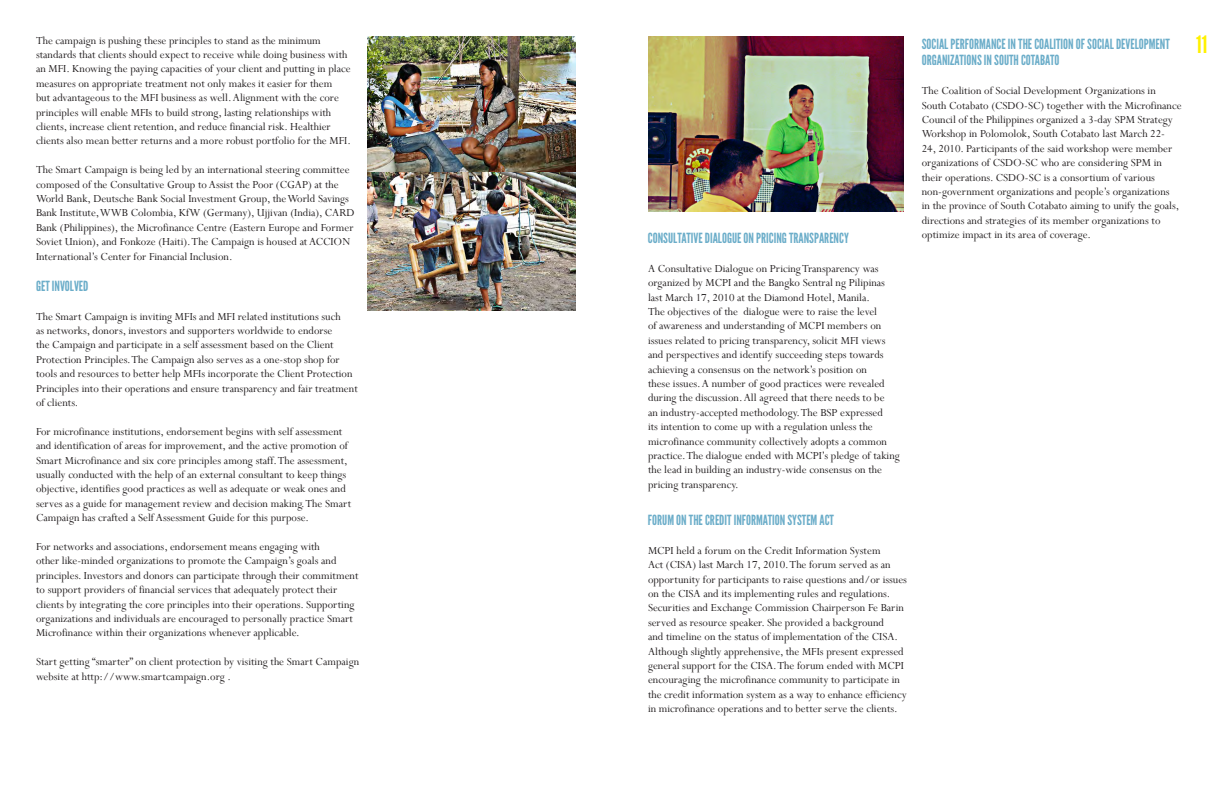
<style>
.page{position:relative;width:1224px;height:792px;background:#fff}
.page>*{position:absolute;margin:0;border:0;box-sizing:border-box;transform-origin:0 0}
.t1{font:24px "League Gothic";color:#fff101}
.t2{font:14px/16.8px "League Gothic";color:#6badc9}
.t3{font:12px/14.4px "Perpetua";color:#231f20}
</style>
<div class="page">
<img style="left:367px;top:36px;width:209px;height:139px">
<img style="left:367px;top:172px;width:208px;height:138px">
<img style="left:648px;top:36px;width:255px;height:175px">
<p class="t3" style="left:36px;top:33px;width:316px">The campaign is pushing these principles to stand as the minimum standards that clients should expect to receive while doing business with an MFI. Knowing the paying capacities of your client and putting in place measures on appropriate treatment not only makes it easier for them<br>but advantageous to the MFI business as well. Alignment with the core principles will enable MFIs to build strong, lasting relationships with clients, increase client retention, and reduce financial risk. Healthier clients also mean better returns and a more robust portfolio for the MFI.</p>
<p class="t3" style="left:36px;top:162px;width:320px">The Smart Campaign is being led by an international steering committee composed of the Consultative Group to Assist the Poor (CGAP) at the World Bank, Deutsche Bank Social Investment Group, the World Savings Bank Institute, WWB Colombia, KfW (Germany), Ujjivan (India), CARD Bank (Philippines), the Microfinance Centre (Eastern Europe and Former Soviet Union), and Fonkoze (Haiti). The Campaign is housed at ACCION International’s Center for Financial Inclusion.</p>
<p class="t2" style="left:36px;top:278px;width:54px">GET INVOLVED</p>
<p class="t3" style="left:36px;top:309px;width:323px">The Smart Campaign is inviting MFIs and MFI related institutions such<br>as networks, donors, investors and supporters worldwide to endorse<br>the Campaign and participate in a self assessment based on the Client Protection Principles. The Campaign also serves as a one-stop shop for tools and resources to better help MFIs incorporate the Client Protection Principles into their operations and ensure transparency and fair treatment of clients.</p>
<p class="t3" style="left:36px;top:424px;width:317px">For microfinance institutions, endorsement begins with self assessment and identification of areas for improvement, and the active promotion of Smart Microfinance and six core principles among staff. The assessment, usually conducted with the help of an external consultant to keep things objective, identifies good practices as well as adequate or weak ones and serves as a guide for management review and decision making. The Smart Campaign has crafted a Self Assessment Guide for this purpose.</p>
<p class="t3" style="left:36px;top:539px;width:324px">For networks and associations, endorsement means engaging with<br>other like-minded organizations to promote the Campaign’s goals and principles. Investors and donors can participate through their commitment to support providers of financial services that adequately protect their clients by integrating the core principles into their operations. Supporting organizations and individuals are encouraged to personally practice Smart Microfinance within their organizations whenever applicable.</p>
<p class="t3" style="left:36px;top:654px;width:325px">Start getting “smarter” on client protection by visiting the Smart Campaign website at http://www.smartcampaign.org .</p>
<p class="t2" style="left:648px;top:230px;width:202px">CONSULTATIVE DIALOGUE ON PRICING TRANSPARENCY</p>
<p class="t3" style="left:648px;top:261px;width:253px">A Consultative Dialogue on Pricing Transparency was organized by MCPI and the Bangko Sentral ng Pilipinas last March 17, 2010 at the Diamond Hotel, Manila.<br>The objectives of the dialogue were to raise the level<br>of awareness and understanding of MCPI members on issues related to pricing transparency, solicit MFI views and perspectives and identify succeeding steps towards achieving a consensus on the network’s position on<br>these issues. A number of good practices were revealed during the discussion. All agreed that there needs to be<br>an industry-accepted methodology. The BSP expressed<br>its intention to come up with a regulation unless the microfinance community collectively adopts a common practice. The dialogue ended with MCPI’s pledge of taking the lead in building an industry-wide consensus on the pricing transparency.</p>
<p class="t2" style="left:648px;top:512px;width:188px">FORUM ON THE CREDIT INFORMATION SYSTEM ACT</p>
<p class="t3" style="left:648px;top:543px;width:261px">MCPI held a forum on the Credit Information System<br>Act (CISA) last March 17, 2010. The forum served as an opportunity for participants to raise questions and/or issues on the CISA and its implementing rules and regulations.<br>Securities and Exchange Commission Chairperson Fe Barin served as resource speaker. She provided a background<br>and timeline on the status of implementation of the CISA.<br>Although slightly apprehensive, the MFIs present expressed general support for the CISA. The forum ended with MCPI encouraging the microfinance community to participate in the credit information system as a way to enhance efficiency in microfinance operations and to better serve the clients.</p>
<p class="t2" style="left:922px;top:35px;width:249px">SOCIAL PERFORMANCE IN THE COALITION OF SOCIAL DEVELOPMENT<br>ORGANIZATIONS IN SOUTH COTABATO</p>
<p class="t3" style="left:922px;top:83px;width:261px">The Coalition of Social Development Organizations in South Cotabato (CSDO-SC) together with the Microfinance Council of the Philippines organized a 3-day SPM Strategy Workshop in Polomolok, South Cotabato last March 22- 24, 2010. Participants of the said workshop were member organizations of CSDO-SC who are considering SPM in their operations. CSDO-SC is a consortium of various non-government organizations and people’s organizations<br>in the province of South Cotabato aiming to unify the goals, directions and strategies of its member organizations to optimize impact in its area of coverage.</p>
<h1 class="t1" style="left:1196px;top:31px;width:13px">11</h1>
</div>
